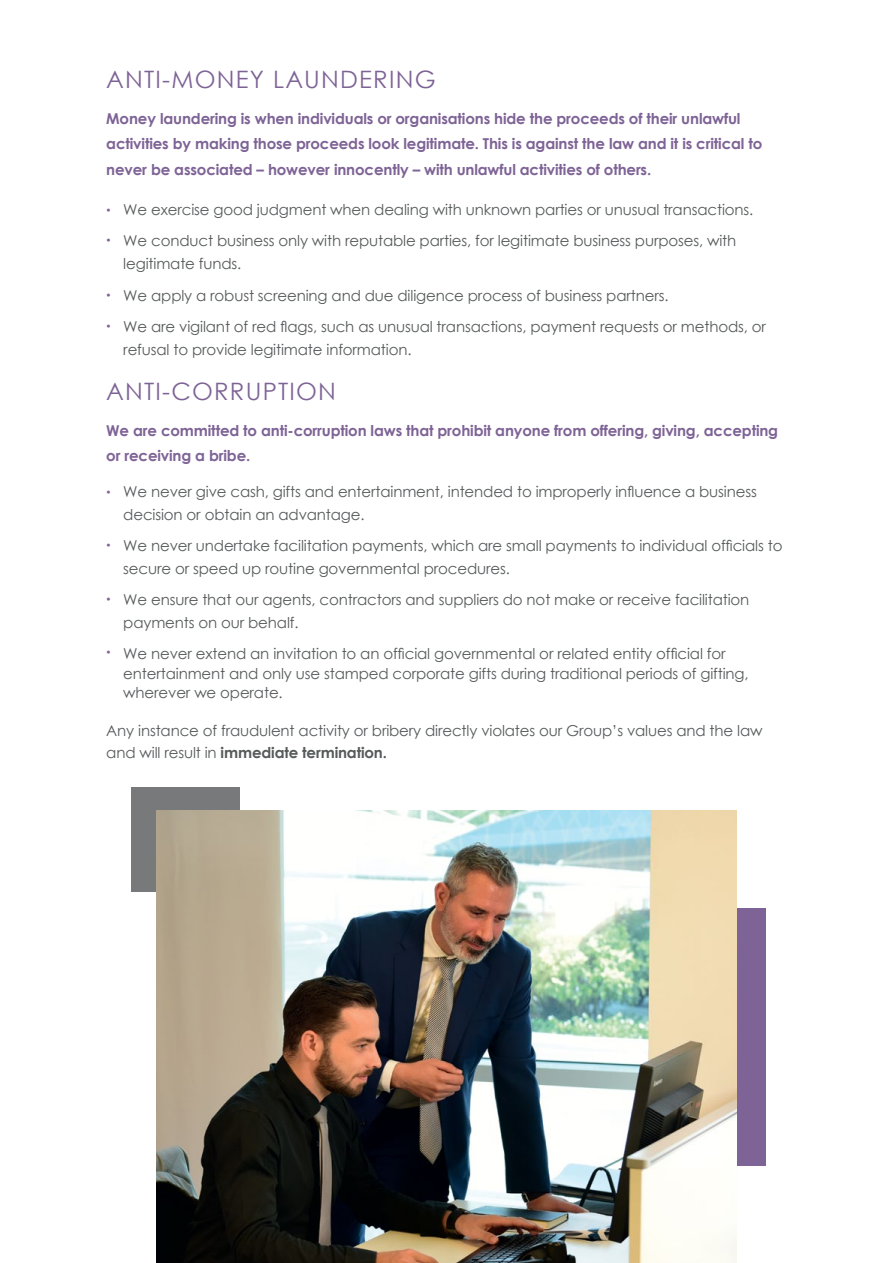
<style>
.page{position:relative;width:893px;height:1263px;background:#fff}
.page>*{position:absolute;margin:0;border:0;box-sizing:border-box;transform-origin:0 0}
.t1{font:24px "Century Gothic";letter-spacing:.05em;color:#7e6396}
.t2{font:15px/22.5px "Century Gothic";letter-spacing:-.01em;color:#575a5b}
.t3{font:700 15px/25.5px "Century Gothic";letter-spacing:-.01em;color:#7e6396}
.t4{font:12px "Effra";color:#7e6396}
.s1{font-weight:700}
</style>
<div class="page">
<div style="left:132px;top:787px;width:108px;height:105px;background:#77797a"></div>
<div style="left:658px;top:908px;width:108px;height:257px;background:#7e6396"></div>
<img style="left:156px;top:811px;width:581px;height:452px">
<h1 class="t1" style="left:106px;top:63px;width:331px">ANTI-MONEY LAUNDERING</h1>
<p class="t3" style="left:106px;top:105px;width:657px">Money laundering is when individuals or organisations hide the proceeds of their unlawful activities by making those proceeds look legitimate. This is against the law and it is critical to never be associated – however innocently – with unlawful activities of others.</p>
<p class="t4" style="left:106px;top:203px;width:6px">•</p>
<p class="t4" style="left:106px;top:233px;width:6px">•</p>
<p class="t4" style="left:106px;top:288px;width:6px">•</p>
<p class="t4" style="left:106px;top:319px;width:6px">•</p>
<p class="t2" style="left:123px;top:194px;width:631px;line-height:31.5px">We exercise good judgment when dealing with unknown parties or unusual transactions.<br>We conduct business only with reputable parties, for legitimate business purposes, with</p>
<p class="t2" style="left:123px;top:248px;width:644px;line-height:31.5px">legitimate funds.<br>We apply a robust screening and due diligence process of business partners.<br>We are vigilant of red flags, such as unusual transactions, payment requests or methods, or</p>
<p class="t2" style="left:123px;top:338px;width:290px">refusal to provide legitimate information.</p>
<h1 class="t1" style="left:106px;top:375px;width:231px">ANTI-CORRUPTION</h1>
<p class="t3" style="left:106px;top:417px;width:673px">We are committed to anti-corruption laws that prohibit anyone from offering, giving, accepting or receiving a bribe.</p>
<p class="t4" style="left:106px;top:485px;width:6px">•</p>
<p class="t4" style="left:106px;top:538px;width:6px">•</p>
<p class="t4" style="left:106px;top:592px;width:6px">•</p>
<p class="t4" style="left:106px;top:645px;width:6px">•</p>
<p class="t2" style="left:123px;top:480px;width:635px">We never give cash, gifts and entertainment, intended to improperly influence a business decision or obtain an advantage.</p>
<p class="t2" style="left:123px;top:534px;width:661px">We never undertake facilitation payments, which are small payments to individual officials to secure or speed up routine governmental procedures.</p>
<p class="t2" style="left:123px;top:588px;width:628px">We ensure that our agents, contractors and suppliers do not make or receive facilitation payments on our behalf.</p>
<p class="t2" style="left:123px;top:644px;width:627px;line-height:19.5px">We never extend an invitation to an official governmental or related entity official for entertainment and only use stamped corporate gifts during traditional periods of gifting, wherever we operate.</p>
<p class="t2" style="left:106px;top:719px;width:658px">Any instance of fraudulent activity or bribery directly violates our Group’s values and the law and will result in <span class="s1">immediate termination.</span></p>
</div>
